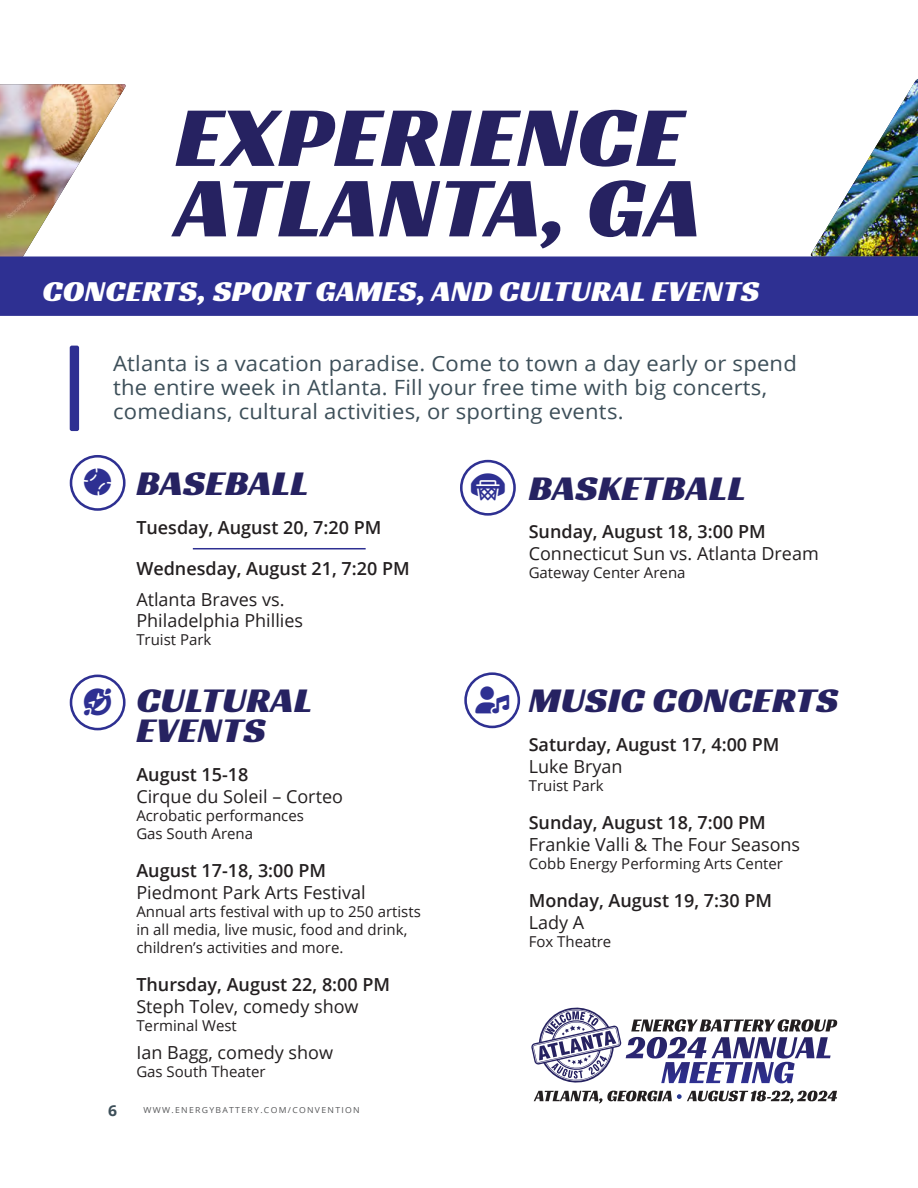
<style>
.page{position:relative;width:918px;height:1188px;background:#fff}
.page>*{position:absolute;margin:0;border:0;box-sizing:border-box;transform-origin:0 0}
.Headline_Huge{font:87px/70.5px "Racing Sans One";letter-spacing:.01em;color:#262261;scale:1.05 1}
.t1{font:36px/30px "Racing Sans One";letter-spacing:.01em;color:#262261;scale:1.05 1}
.Headline_Huge-2{font:30px "Racing Sans One";letter-spacing:.01em;color:#fff;scale:1.05 1}
.icons{font:27px "Font Awesome 6 Pro Solid";color:#2e3092}
.Intro_text{font:21px/24px "Open Sans";letter-spacing:.01em;color:#3d4f59;scale:1.05 1}
.event_date{font:600 18px "Open Sans";color:#231f20}
.event_title{font:18px/21.6px "Open Sans";color:#231f20}
.event_location{font:15px/18px "Open Sans";color:#231f20}
.event_title-2{font:15px "Open Sans";color:#231f20}
.t2{font:700 15px "Open Sans";color:#3d4f59;scale:1.05 1}
.t3{font:8.25px "Open Sans";letter-spacing:.15em;color:#57585a;scale:1.05 1}
</style>
<div class="page">
<img style="left:812px;top:79px;width:106px;height:177px">
<img style="left:0;top:84px;width:126px;height:172px">
<div style="left:0;top:256px;width:918px;height:60px;background:#2e3092"></div>
<div style="left:70px;top:346px;width:9px;height:85px;background:#2e3092;border-radius:2px"></div>
<div style="left:70px;top:455px;width:56px;height:56px;border:3px solid #2e3092;border-radius:50%"></div>
<div style="left:464px;top:672px;width:56px;height:56px;border:3px solid #2e3092;border-radius:50%"></div>
<div style="left:460px;top:460px;width:56px;height:56px;border:3px solid #2e3092;border-radius:50%"></div>
<div style="left:70px;top:675px;width:56px;height:55px;border:3px solid #2e3092;border-radius:50%"></div>
<svg style="left:531px;top:1008px;width:306px;height:76px"></svg>
<svg style="left:534px;top:1091px;width:303px;height:13px"></svg>
<hr style="left:193px;top:548px;width:173px;height:1px;background:#2e3092">
<p class="Headline_Huge" style="left:175px;top:101px;width:502px">EXPERIENCE<br>ATLANTA, GA</p>
<p class="Headline_Huge-2" style="left:43px;top:272px;width:684px">CONCERTS, SPORT GAMES, AND CULTURAL EVENTS</p>
<p class="Intro_text" style="left:113px;top:351px;width:653px">Atlanta is a vacation paradise. Come to town a day early or spend the entire week in Atlanta. Fill your free time with big concerts, comedians, cultural activities, or sporting events.</p>
<p class="icons" style="left:84px;top:469px;width:29px">▲●●</p>
<p class="t1" style="left:136px;top:468px;width:166px">BASEBALL</p>
<p class="event_date" style="left:136px;top:515px;width:247px">Tuesday, August 20, 7:20 PM</p>
<p class="event_date" style="left:136px;top:557px;width:275px">Wednesday, August 21, 7:20 PM</p>
<p class="event_title" style="left:136px;top:588px;width:168px">Atlanta Braves vs.<br>Philadelphia Phillies</p>
<p class="event_location" style="left:136px;top:630px;width:77px">Truist Park</p>
<p class="icons" style="left:471px;top:474px;width:35px">▲▼●●□□</p>
<p class="t1" style="left:529px;top:472px;width:208px">BASKETBALL</p>
<p class="event_date" style="left:529px;top:520px;width:239px">Sunday, August 18, 3:00 PM</p>
<p class="event_title" style="left:529px;top:542px;width:292px">Connecticut Sun vs. Atlanta Dream</p>
<p class="event_location" style="left:529px;top:563px;width:158px">Gateway Center Arena</p>
<p class="icons" style="left:84px;top:688px;width:31px">■▲❑◆■▼▼▲</p>
<p class="t1" style="left:136px;top:685px;width:169px">CULTURAL<br>EVENTS</p>
<p class="event_date" style="left:136px;top:762px;width:114px">August 15-18</p>
<p class="event_title" style="left:136px;top:785px;width:208px">Cirque du Soleil – Corteo</p>
<p class="event_location" style="left:136px;top:806px;width:169px">Acrobatic performances<br>Gas South Arena</p>
<p class="event_date" style="left:136px;top:858px;width:191px">August 17-18, 3:00 PM</p>
<p class="event_title" style="left:136px;top:881px;width:231px">Piedmont Park Arts Festival</p>
<p class="event_location" style="left:136px;top:902px;width:286px">Annual arts festival with up to 250 artists in all media, live music, food and drink, children’s activities and more.</p>
<p class="event_date" style="left:136px;top:973px;width:255px">Thursday, August 22, 8:00 PM</p>
<p class="event_title" style="left:136px;top:995px;width:224px">Steph Tolev, comedy show</p>
<p class="event_title-2" style="left:136px;top:1015px;width:102px">Terminal West</p>
<p class="event_title" style="left:136px;top:1042px;width:198px">Ian Bagg, comedy show</p>
<p class="event_location" style="left:136px;top:1063px;width:131px">Gas South Theater</p>
<p class="icons" style="left:475px;top:686px;width:35px">◆▲◆▲</p>
<p class="t1" style="left:529px;top:685px;width:297px">MUSIC CONCERTS</p>
<p class="event_date" style="left:529px;top:732px;width:252px">Saturday, August 17, 4:00 PM</p>
<p class="event_title" style="left:529px;top:755px;width:95px">Luke Bryan</p>
<p class="event_location" style="left:529px;top:776px;width:77px">Truist Park</p>
<p class="event_date" style="left:529px;top:810px;width:239px">Sunday, August 18, 7:00 PM</p>
<p class="event_title" style="left:529px;top:833px;width:273px">Frankie Valli &amp; The Four Seasons</p>
<p class="event_location" style="left:529px;top:854px;width:256px">Cobb Energy Performing Arts Center</p>
<p class="event_date" style="left:529px;top:889px;width:245px">Monday, August 19, 7:30 PM</p>
<p class="event_title" style="left:529px;top:911px;width:57px">Lady A</p>
<p class="event_location" style="left:529px;top:932px;width:84px">Fox Theatre</p>
<p class="t2" style="left:108px;top:1100px;width:10px">6</p>
<p class="t3" style="left:144px;top:1105px;width:207px">WWW.ENERGYBATTERY.COM/CONVENTION</p>
</div>
